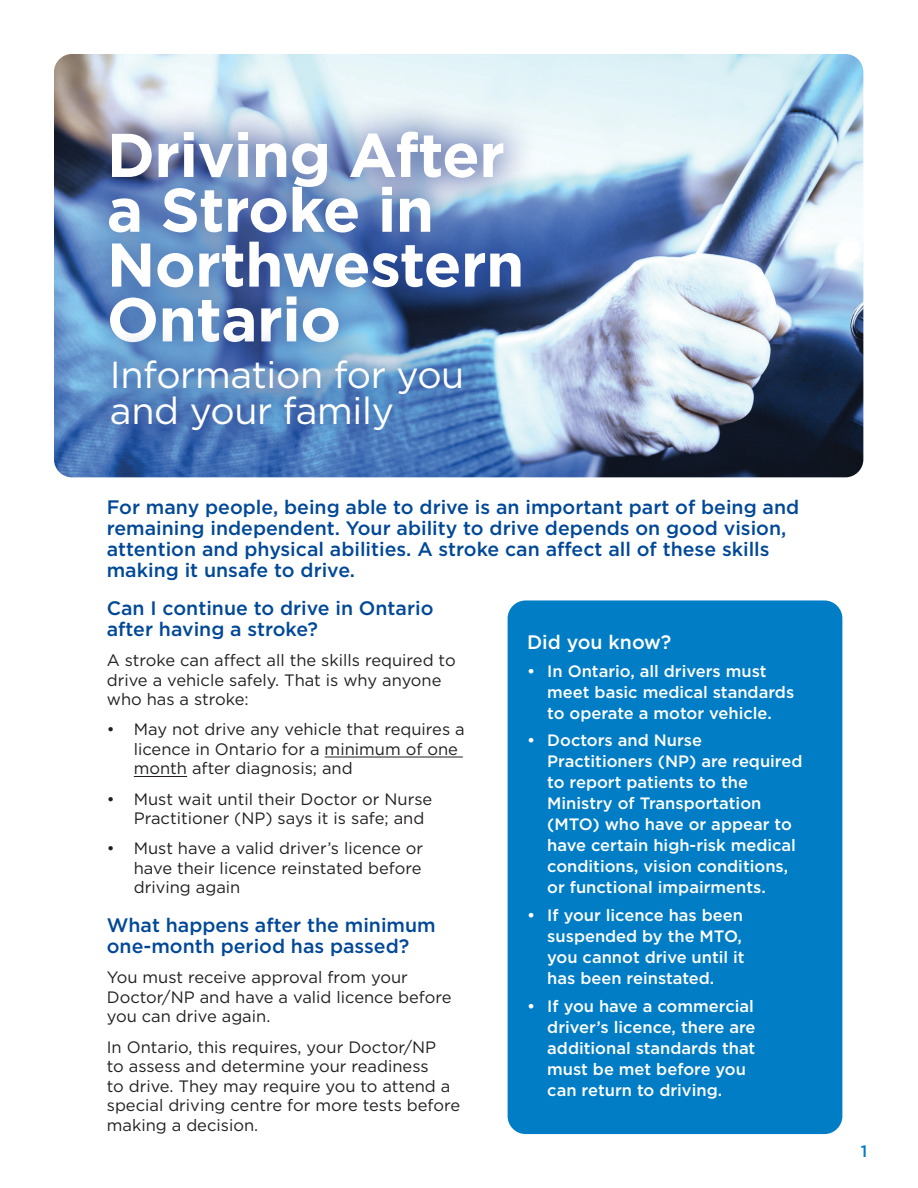
<style>
.page{position:relative;width:918px;height:1188px;background:#fff}
.page>*{position:absolute;margin:0;border:0;box-sizing:border-box;transform-origin:0 0}
.t1{font:700 61.65px/54.9px "Gotham";letter-spacing:-.01em;color:#fff}
.t2{font:37.65px/36.6px "Gotham";letter-spacing:-.01em;color:#fff}
.subtitle{font:500 19.5px/21px "Gotham";color:#004897}
.t3{font:500 19.5px "Gotham";color:#fff}
.content_text{font:16.5px/19.5px "Gotham";color:#231f20}
.t4{font:500 16.5px/21px "Gotham";color:#fff}
.t5{font:500 16.5px "Gotham";color:#007dc5}
</style>
<div class="page">
<img style="left:54px;top:54px;width:809px;height:423px">
<div style="left:508px;top:600px;width:334px;height:534px;background:#007dc5;border-radius:18px"></div>
<hr style="left:325px;top:757px;width:138px;height:1px;background:#231f20">
<hr style="left:134px;top:776px;width:53px;height:1px;background:#231f20">
<div style="left:73px;top:95px;width:485px;height:284px;background:#25408f;opacity:.75"></div>
<div style="left:75px;top:324px;width:424px;height:142px;background:#25408f;opacity:.75"></div>
<p class="t1" style="left:107px;top:126px;width:419px">Driving After a Stroke in<br>Northwestern<br>Ontario</p>
<p class="t2" style="left:110px;top:355px;width:356px">Information for you and your family</p>
<p class="subtitle" style="left:107px;top:496px;width:694px">For many people, being able to drive is an important part of being and remaining independent. Your ability to drive depends on good vision, attention and physical abilities. A stroke can affect all of these skills making it unsafe to drive.</p>
<p class="subtitle" style="left:107px;top:597px;width:328px">Can I continue to drive in Ontario after having a stroke?</p>
<p class="content_text" style="left:107px;top:650px;width:350px">A stroke can affect all the skills required to drive a vehicle safely. That is why anyone who has a stroke:</p>
<p class="content_text" style="left:134px;top:719px;width:332px;text-indent:-27px">• May not drive any vehicle that requires a licence in Ontario for a minimum of one month after diagnosis; and</p>
<p class="content_text" style="left:134px;top:789px;width:300px;text-indent:-27px">• Must wait until their Doctor or Nurse<br>Practitioner (NP) says it is safe; and</p>
<p class="content_text" style="left:134px;top:839px;width:291px;text-align:justify;text-indent:-27px">• Must have a valid driver’s licence or have their licence reinstated before driving again</p>
<p class="subtitle" style="left:107px;top:914px;width:330px">What happens after the minimum one-month period has passed?</p>
<p class="content_text" style="left:107px;top:967px;width:346px">You must receive approval from your<br>Doctor/NP and have a valid licence before you can drive again.</p>
<p class="content_text" style="left:107px;top:1037px;width:355px">In Ontario, this requires, your Doctor/NP<br>to assess and determine your readiness<br>to drive. They may require you to attend a special driving centre for more tests before making a decision.</p>
<p class="t3" style="left:527px;top:631px;width:146px">Did you know?</p>
<p class="t4" style="left:547px;top:660px;width:248px;text-indent:-20px">• In Ontario, all drivers must meet basic medical standards to operate a motor vehicle.</p>
<p class="t4" style="left:547px;top:730px;width:257px;text-indent:-20px">• Doctors and Nurse<br>Practitioners (NP) are required to report patients to the<br>Ministry of Transportation (MTO) who have or appear to have certain high-risk medical conditions, vision conditions, or functional impairments.</p>
<p class="t4" style="left:547px;top:905px;width:199px;text-indent:-20px">• If your licence has been suspended by the MTO, you cannot drive until it has been reinstated.</p>
<p class="t4" style="left:547px;top:996px;width:210px;text-indent:-20px">• If you have a commercial driver’s licence, there are additional standards that must be met before you can return to driving.</p>
<p class="t5" style="left:861px;top:1142px;width:8px">1</p>
</div>
